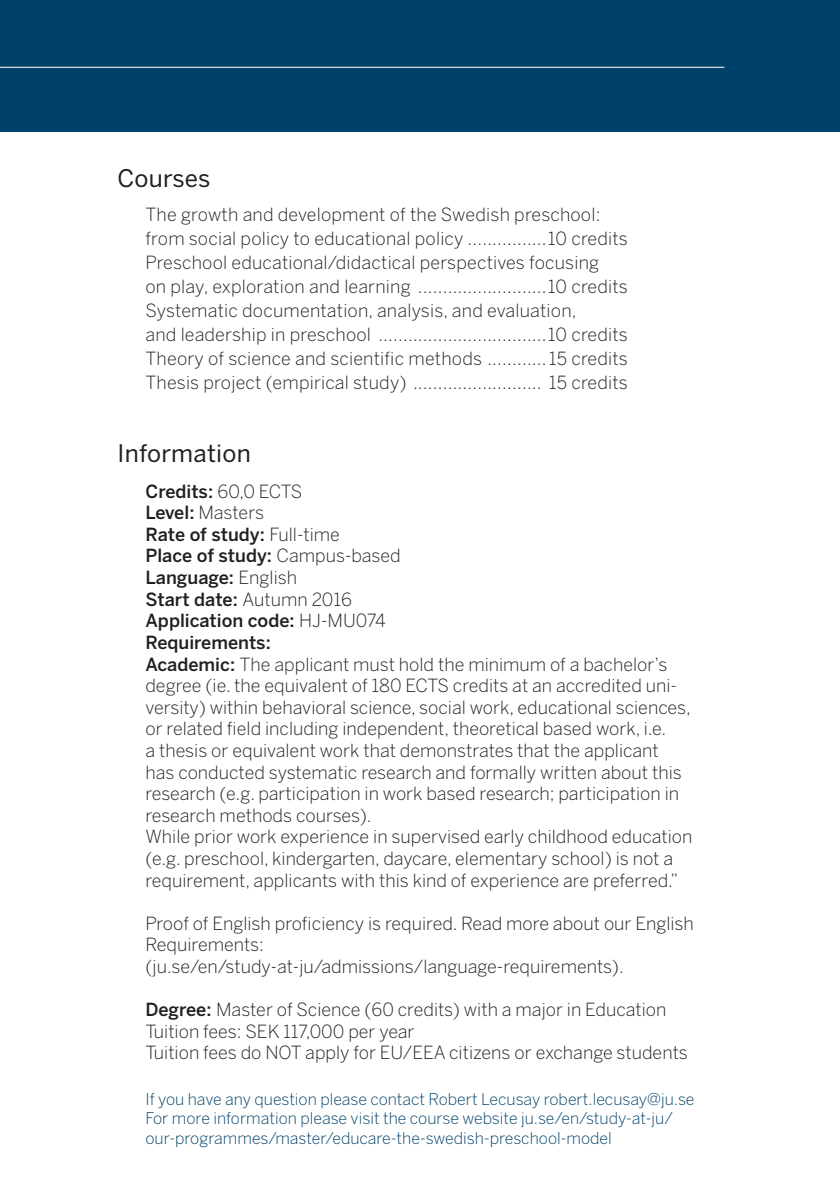
<style>
.page{position:relative;width:840px;height:1191px;background:#fff}
.page>*{position:absolute;margin:0;border:0;box-sizing:border-box;transform-origin:0 0}
.t1{font:24px "Benton Sans";letter-spacing:.01em;color:#231f20}
.t2{font:300 18px/21.6px "Benton Sans";color:#231f20}
.t3{font:500 18px "Benton Sans";color:#231f20}
.t4{font:300 16px/19.2px "Benton Sans";color:#00416a}
.s1{font-weight:300}
.s2{font-weight:500}
</style>
<div class="page">
<div style="left:0;top:0;width:839px;height:132px;background:#00416a"></div>
<hr style="left:0;top:67px;width:724px;height:1px;background:#fff">
<p class="t1" style="left:117px;top:164px;width:94px">Courses</p>
<p class="t2" style="left:145px;top:203px;width:483px;line-height:24px">The growth and development of the Swedish preschool: from social policy to educational policy ................10 credits</p>
<p class="t2" style="left:145px;top:252px;width:455px">Preschool educational/didactical perspectives focusing</p>
<p class="t2" style="left:145px;top:276px;width:483px">on play, exploration and learning ..........................10 credits</p>
<p class="t2" style="left:145px;top:300px;width:432px">Systematic documentation, analysis, and evaluation,</p>
<p class="t2" style="left:145px;top:324px;width:483px">and leadership in preschool ..................................10 credits</p>
<p class="t2" style="left:145px;top:348px;width:483px">Theory of science and scientific methods ............ 15 credits</p>
<p class="t2" style="left:145px;top:372px;width:483px">Thesis project (empirical study) .......................... 15 credits</p>
<p class="t1" style="left:117px;top:438px;width:135px">Information</p>
<p class="t3" style="left:145px;top:480px;width:158px">Credits: <span class="s1">60,0 ECTS</span></p>
<p class="t2" style="left:145px;top:502px;width:120px"><span class="s2">Level:</span> Masters</p>
<p class="t3" style="left:145px;top:523px;width:196px">Rate of study: <span class="s1">Full-time</span></p>
<p class="t3" style="left:145px;top:545px;width:256px">Place of study: <span class="s1">Campus-based</span></p>
<p class="t3" style="left:145px;top:567px;width:153px">Language: <span class="s1">English</span></p>
<p class="t3" style="left:145px;top:588px;width:208px">Start date: <span class="s1">Autumn 2016</span></p>
<p class="t3" style="left:145px;top:610px;width:242px">Application code: <span class="s1">HJ-MU074</span></p>
<p class="t3" style="left:145px;top:631px;width:127px">Requirements:</p>
<p class="t2" style="left:145px;top:653px;width:546px"><span class="s2">Academic:</span> The applicant must hold the minimum of a bachelor’s degree (ie. the equivalent of 180 ECTS credits at an accredited uni&shy;versity) within behavioral science, social work, educational sciences, or related field including independent, theoretical based work, i.e.<br>a thesis or equivalent work that demonstrates that the applicant has conducted systematic research and formally written about this research (e.g. participation in work based research; participation in research methods courses).</p>
<p class="t2" style="left:145px;top:826px;width:548px">While prior work experience in supervised early childhood education (e.g. preschool, kindergarten, daycare, elementary school) is not a requirement, applicants with this kind of experience are preferred.”</p>
<p class="t2" style="left:145px;top:912px;width:549px">Proof of English proficiency is required. Read more about our English<br>Requirements:</p>
<p class="t2" style="left:145px;top:955px;width:479px">(ju.se/en/study-at-ju/admissions/language-requirements).</p>
<p class="t2" style="left:145px;top:998px;width:522px"><span class="s2">Degree:</span> Master of Science (60 credits) with a major in Education</p>
<p class="t2" style="left:145px;top:1020px;width:270px">Tuition fees: SEK 117,000 per year</p>
<p class="t2" style="left:145px;top:1042px;width:543px">Tuition fees do NOT apply for EU/EEA citizens or exchange students</p>
<p class="t4" style="left:145px;top:1089px;width:550px">If you have any question please contact Robert Lecusay robert.lecusay@ju.se</p>
<p class="t4" style="left:145px;top:1108px;width:528px">For more information please visit the course website ju.se/en/study-at-ju/ our-programmes/master/educare-the-swedish-preschool-model</p>
</div>
